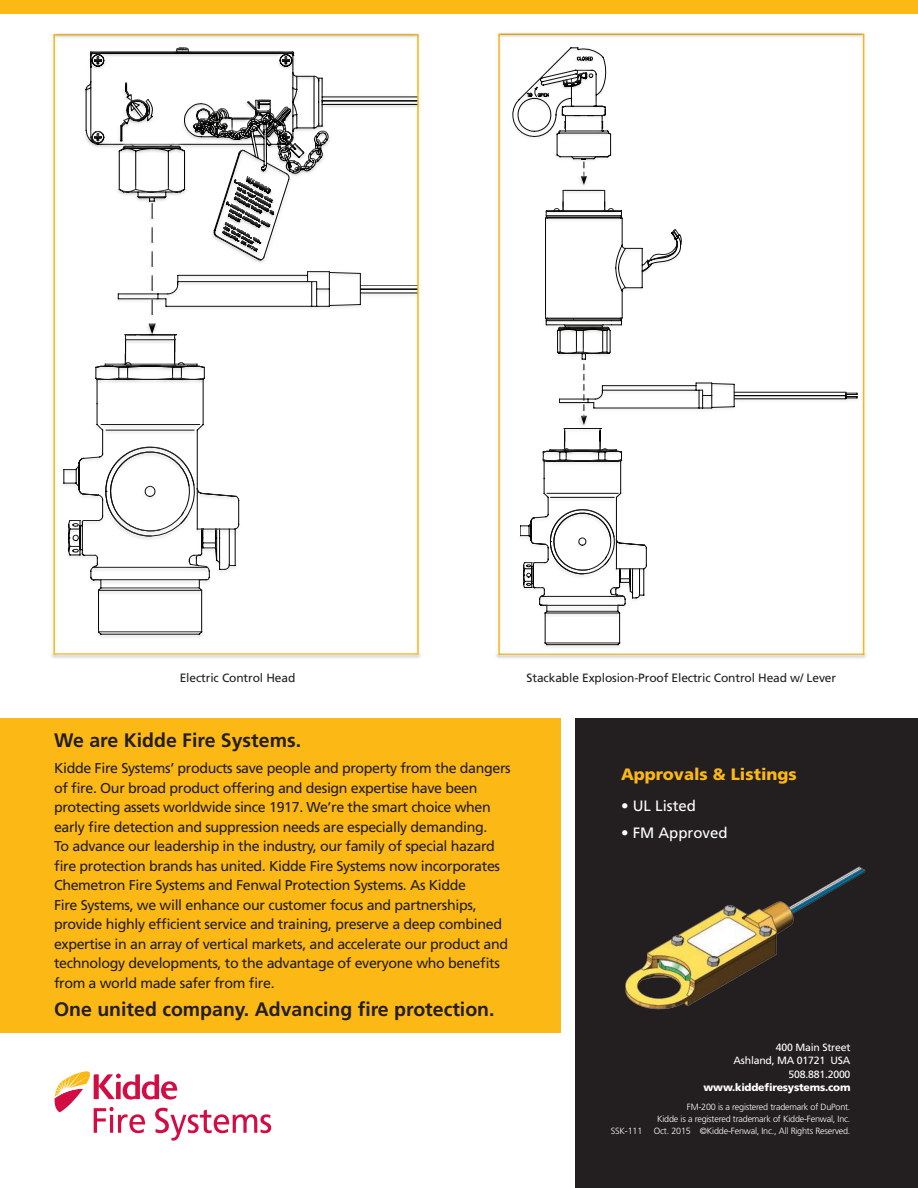
<style>
.page{position:relative;width:918px;height:1188px;background:#fff}
.page>*{position:absolute;margin:0;border:0;box-sizing:border-box;transform-origin:0 0}
.KFS_BODY{font:700 19.5px "Frutiger";color:#231f20}
.KFS_SUBHEAD{font:700 19.5px "Frutiger";color:#231f20}
.KFS_YELLOW_SUBS_BACK{font:900 16.5px "Frutiger";color:#fcb814}
.KFS_KO_BULLETS_BACK{font:15px "Frutiger";color:#fff}
.KFS_BODY-2{font:14.25px/19.5px "Frutiger";letter-spacing:-.025em;color:#231f20}
.KFS_BODY-3{font:12px "Frutiger";letter-spacing:-.01em;color:#231f20}
.t1{font:10.5px/13.5px "Frutiger";letter-spacing:-.02em;color:#fff;text-align:right}
.t2{font:900 10.5px "Frutiger";letter-spacing:-.02em;color:#fff}
.t3{font:300 9px/12px "Frutiger";letter-spacing:-.02em;color:#fff;text-align:right}
</style>
<div class="page">
<div style="left:576px;top:718px;width:342px;height:470px;background:#231f20"></div>
<svg style="left:55px;top:1071px;width:216px;height:70px"></svg>
<div style="left:0;top:0;width:918px;height:14px;background:#fcb814"></div>
<div style="left:0;top:719px;width:561px;height:314px;background:#fcb814"></div>
<img style="left:625px;top:866px;width:241px;height:144px">
<div style="left:49px;top:32px;width:374px;height:628px;background:#231f20;opacity:.25"></div>
<div style="left:494px;top:32px;width:375px;height:628px;background:#231f20;opacity:.25"></div>
<p class="KFS_BODY-3" style="left:180px;top:671px;width:117px">Electric Control Head</p>
<p class="KFS_BODY-3" style="left:527px;top:671px;width:311px">Stackable Explosion-Proof Electric Control Head w/ Lever</p>
<p class="KFS_SUBHEAD" style="left:54px;top:729px;width:249px">We are Kidde Fire Systems.</p>
<p class="KFS_BODY-2" style="left:54px;top:758px;width:458px">Kidde Fire Systems’ products save people and property from the dangers of fire. Our broad product offering and design expertise have been protecting assets worldwide since 1917. We’re the smart choice when early fire detection and suppression needs are especially demanding.<br>To advance our leadership in the industry, our family of special hazard fire protection brands has united. Kidde Fire Systems now incorporates Chemetron Fire Systems and Fenwal Protection Systems. As Kidde<br>Fire Systems, we will enhance our customer focus and partnerships, provide highly efficient service and training, preserve a deep combined expertise in an array of vertical markets, and accelerate our product and technology developments, to the advantage of everyone who benefits from a world made safer from fire.</p>
<p class="KFS_BODY" style="left:54px;top:998px;width:442px">One united company. Advancing fire protection.</p>
<p class="KFS_YELLOW_SUBS_BACK" style="left:621px;top:764px;width:177px">Approvals &amp; Listings</p>
<p class="KFS_KO_BULLETS_BACK" style="left:621px;top:797px;width:77px">• UL Listed</p>
<p class="KFS_KO_BULLETS_BACK" style="left:621px;top:824px;width:108px">• FM Approved</p>
<p class="t1" style="left:734px;top:1040px;width:118px">400 Main Street<br>Ashland, MA 01721 USA<br>508.881.2000</p>
<p class="t2" style="left:704px;top:1081px;width:148px">www.kiddefiresystems.com</p>
<p class="t3" style="left:657px;top:1101px;width:195px">FM-200 is a registered trademark of DuPont.<br>Kidde is a registered trademark of Kidde-Fenwal, Inc.</p>
<p class="t3" style="left:611px;top:1125px;width:33px">SSK-111</p>
<p class="t3" style="left:654px;top:1125px;width:198px">Oct. 2015 ©Kidde-Fenwal, Inc., All Rights Reserved.</p>
</div>
